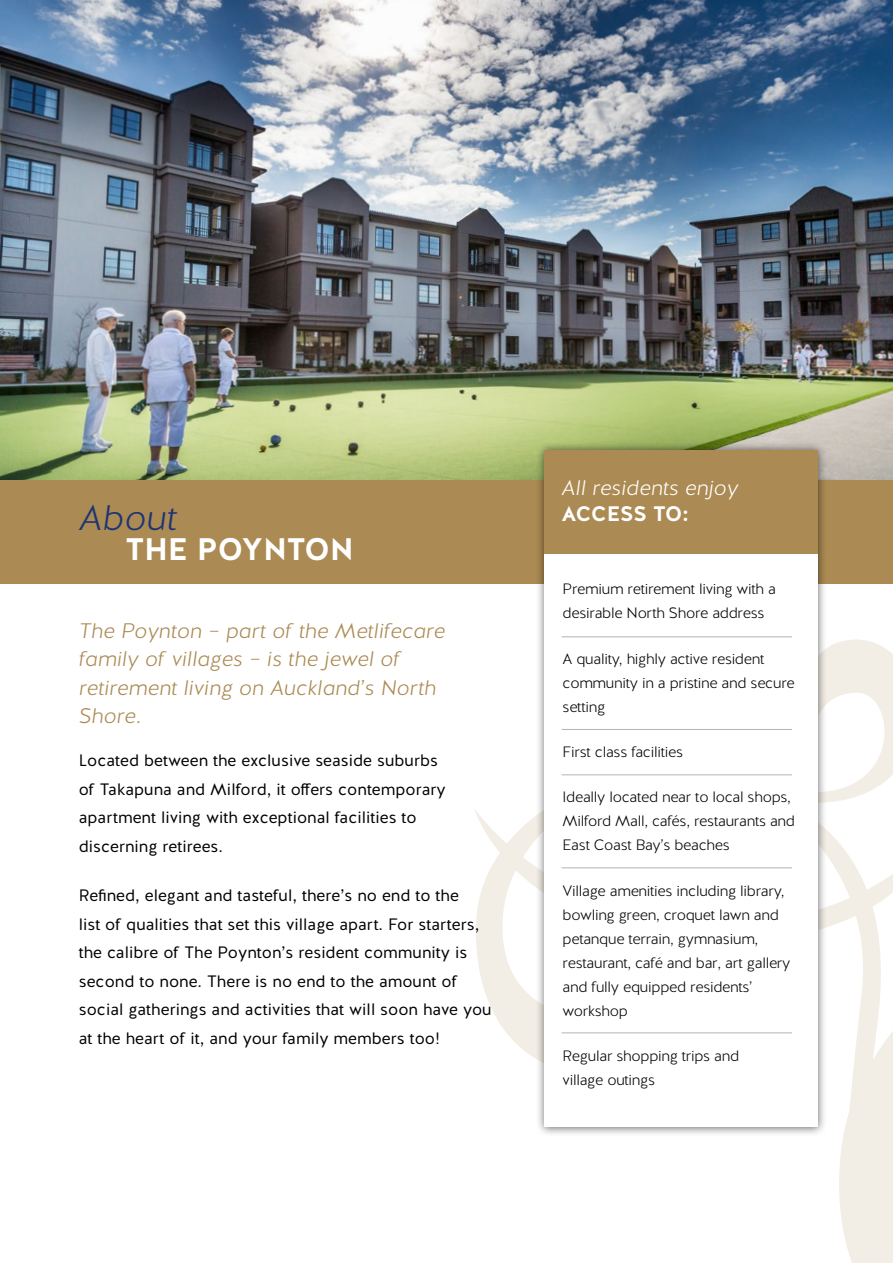
<style>
.page{position:relative;width:893px;height:1263px;background:#fff}
.page>*{position:absolute;margin:0;border:0;box-sizing:border-box;transform-origin:0 0}
.t1{font:italic 300 35.55px "Halis GR";color:#1e3575}
.t2{font:700 31.05px "Halis GR";letter-spacing:-.01em;color:#fff}
.t3{font:italic 300 21px/28.5px "Halis GR";color:#ab8a53}
.t4{font:italic 300 21px "Halis GR";color:#fff}
.t5{font:700 21px "Halis GR";letter-spacing:-.01em;color:#fff}
.t6{font:16.5px/28.5px "Halis GR";color:#000}
.t7{font:300 15px/24px "Halis GR";letter-spacing:-.02em;color:#000}
</style>
<div class="page">
<svg style="left:476px;top:944px;width:59px;height:114px;fill:#f2ede5"></svg>
<svg style="left:474px;top:809px;width:61px;height:135px"></svg>
<svg style="left:827px;top:830px;width:66px;height:97px"></svg>
<svg style="left:827px;top:639px;width:66px;height:163px"></svg>
<svg style="left:839px;top:895px;width:54px;height:368px"></svg>
<img style="left:0;top:0;width:893px;height:480px">
<div style="left:0;top:480px;width:893px;height:104px;background:#ab8a53"></div>
<div style="left:535px;top:441px;width:292px;height:695px;background:#000;opacity:.6"></div>
<div style="left:544px;top:450px;width:274px;height:677px;background:#fff"></div>
<div style="left:544px;top:450px;width:274px;height:104px;background:#ab8a53"></div>
<hr style="left:562px;top:636px;width:230px;height:1px;background:#b3b3b2">
<hr style="left:562px;top:729px;width:230px;height:1px;background:#b3b3b2">
<hr style="left:562px;top:774px;width:230px;height:1px;background:#b3b3b2">
<hr style="left:562px;top:867px;width:230px;height:1px;background:#b3b3b2">
<hr style="left:562px;top:1032px;width:230px;height:1px;background:#b3b3b2">
<h1 class="t1" style="left:79px;top:495px;width:99px">About</h1>
<h2 class="t2" style="left:125px;top:529px;width:230px">THE POYNTON</h2>
<h3 class="t3" style="left:79px;top:617px;width:368px">The Poynton – part of the Metlifecare family of villages – is the jewel of retirement living on Auckland’s North<br>Shore.</h3>
<p class="t6" style="left:79px;top:747px;width:369px">Located between the exclusive seaside suburbs of Takapuna and Milford, it offers contemporary apartment living with exceptional facilities to discerning retirees.</p>
<p class="t6" style="left:79px;top:882px;width:414px">Refined, elegant and tasteful, there’s no end to the<br>list of qualities that set this village apart. For starters, the calibre of The Poynton’s resident community is second to none. There is no end to the amount of social gatherings and activities that will soon have you at the heart of it, and your family members too!</p>
<h3 class="t4" style="left:562px;top:475px;width:178px">All residents enjoy</h3>
<h3 class="t5" style="left:562px;top:500px;width:129px">ACCESS TO:</h3>
<p class="t7" style="left:562px;top:578px;width:215px">Premium retirement living with a desirable North Shore address</p>
<p class="t7" style="left:562px;top:647px;width:234px">A quality, highly active resident community in a pristine and secure setting</p>
<p class="t7" style="left:562px;top:740px;width:122px">First class facilities</p>
<p class="t7" style="left:562px;top:786px;width:234px">Ideally located near to local shops,<br>Milford Mall, cafés, restaurants and<br>East Coast Bay’s beaches</p>
<p class="t7" style="left:562px;top:879px;width:229px">Village amenities including library, bowling green, croquet lawn and petanque terrain, gymnasium, restaurant, café and bar, art gallery and fully equipped residents’ workshop</p>
<p class="t7" style="left:562px;top:1044px;width:178px">Regular shopping trips and village outings</p>
</div>
